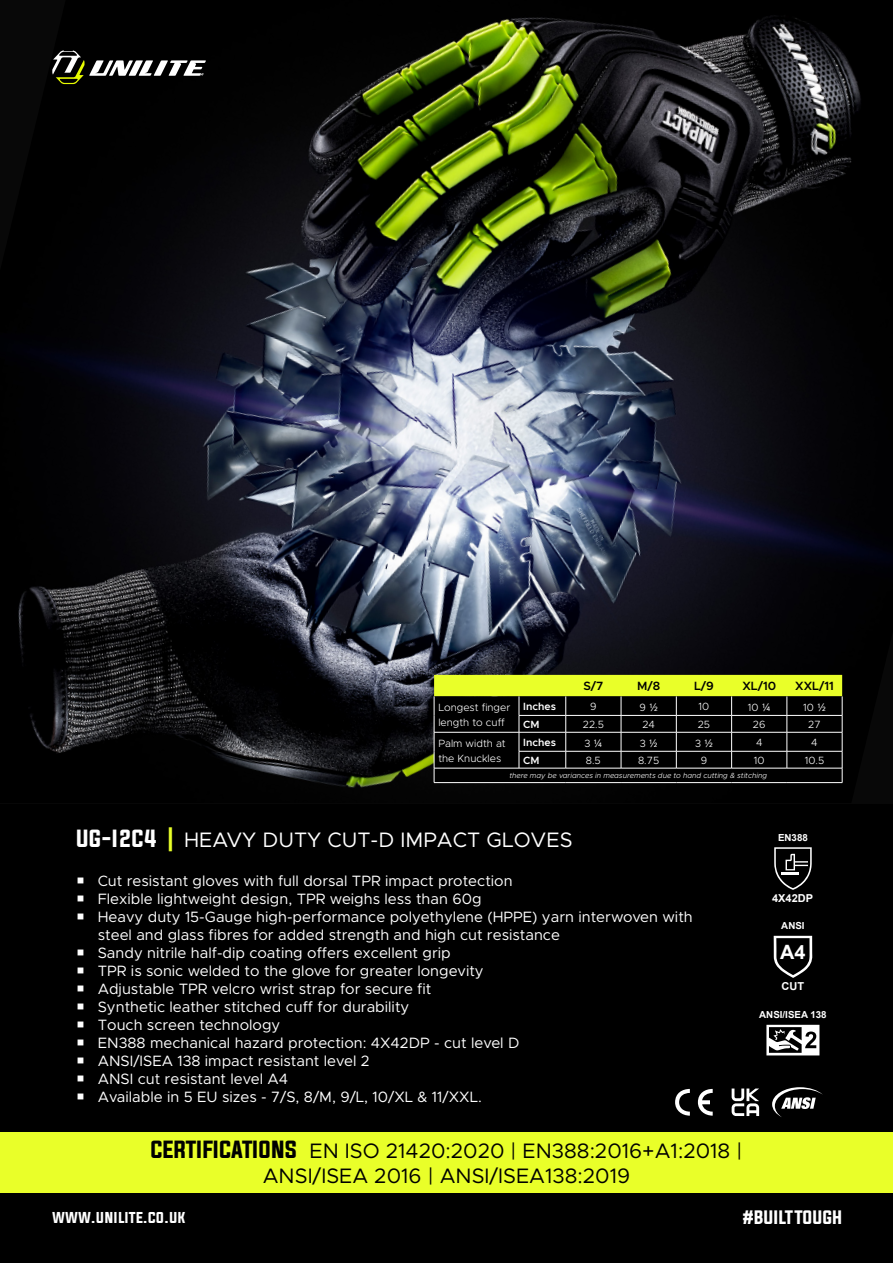
<style>
.page{position:relative;width:893px;height:1263px;background:#fff}
.page>*{position:absolute;margin:0;border:0;box-sizing:border-box;transform-origin:0 0}
.t1{font:21px/25.2px "Metropolis";color:#000;text-align:center}
.t2{font:21px "Metropolis";color:#fff}
.t3{font:700 19.65px "Arial";color:#fff}
.t4{font:16.5px "Evogria";color:#fff}
.t5{font:15px/18px "Metropolis";color:#fff}
.t6{font:14.1px "Evogria";color:#fff}
.t7{font:600 12px "Metropolis";color:#000}
.t8{font:700 10.95px "Arial";color:#fff}
.t9{font:300 10.5px/15px "Metropolis";color:#fff}
.t10{font:600 10.5px "Metropolis";color:#fff}
.t11{font:700 9.75px "Arial";color:#fff}
.t12{font:italic 300 7.5px "Metropolis";color:#fff}
.s1{font-family:"Avenir Next";font-weight:400}
.s2{font-family:"Evogria"}
.s3{font-family:"Evogria";color:#e9ff29}
</style>
<div class="page">
<div style="left:0;top:803px;width:893px;height:460px;background:#000"></div>
<img style="left:0;top:0;width:893px;height:803px">
<svg style="left:52px;top:51px;width:154px;height:33px"></svg>
<div style="left:0;top:1131px;width:893px;height:61px;background:#e9ff29"></div>
<svg style="left:675px;top:1089px;width:15px;height:27px"></svg>
<svg style="left:698px;top:1089px;width:15px;height:27px"></svg>
<svg style="left:772px;top:1087px;width:51px;height:30px"></svg>
<svg style="left:732px;top:1088px;width:27px;height:28px"></svg>
<svg style="left:774px;top:847px;width:38px;height:43px;background:#383838"></svg>
<svg style="left:774px;top:936px;width:38px;height:42px"></svg>
<svg style="left:766px;top:1025px;width:53px;height:30px"></svg>
<svg style="left:434px;top:675px;width:409px;height:108px;background:#393e13"></svg>
<hr style="left:434px;top:782px;width:85px;height:1px;background:#fff">
<hr style="left:519px;top:782px;width:47px;height:1px;background:#fff">
<hr style="left:566px;top:782px;width:55px;height:1px;background:#fff">
<hr style="left:621px;top:782px;width:55px;height:1px;background:#fff">
<hr style="left:676px;top:782px;width:56px;height:1px;background:#fff">
<hr style="left:732px;top:782px;width:55px;height:1px;background:#fff">
<hr style="left:787px;top:782px;width:55px;height:1px;background:#fff">
<svg style="left:78px;top:878px;width:6px;height:6px"></svg>
<svg style="left:78px;top:896px;width:6px;height:6px"></svg>
<svg style="left:78px;top:914px;width:6px;height:6px"></svg>
<svg style="left:78px;top:950px;width:6px;height:6px"></svg>
<svg style="left:78px;top:968px;width:6px;height:6px"></svg>
<svg style="left:78px;top:986px;width:6px;height:6px"></svg>
<svg style="left:78px;top:1004px;width:6px;height:6px"></svg>
<svg style="left:78px;top:1022px;width:6px;height:6px"></svg>
<svg style="left:78px;top:1040px;width:6px;height:6px"></svg>
<svg style="left:78px;top:1058px;width:6px;height:6px"></svg>
<svg style="left:78px;top:1076px;width:6px;height:6px"></svg>
<svg style="left:78px;top:1094px;width:6px;height:6px"></svg>
<p class="t7" style="left:583px;top:679px;width:22px">S/7</p>
<p class="t7" style="left:637px;top:679px;width:25px">M/8</p>
<p class="t7" style="left:694px;top:679px;width:21px">L/9</p>
<p class="t7" style="left:742px;top:679px;width:35px">XL/10</p>
<p class="t7" style="left:795px;top:679px;width:40px">XXL/11</p>
<p class="t9" style="left:438px;top:700px;width:73px">Longest finger length to cuff</p>
<p class="t10" style="left:523px;top:700px;width:34px">Inches</p>
<p class="t9" style="left:590px;top:699px;width:8px">9</p>
<p class="t9" style="left:640px;top:700px;width:20px">9 <span class="s1">½</span></p>
<p class="t9" style="left:699px;top:699px;width:12px">10</p>
<p class="t9" style="left:748px;top:700px;width:24px">10 <span class="s1">¼</span></p>
<p class="t9" style="left:803px;top:700px;width:24px">10 <span class="s1">½</span></p>
<p class="t10" style="left:523px;top:718px;width:18px">CM</p>
<p class="t9" style="left:583px;top:717px;width:23px">22.5</p>
<p class="t9" style="left:642px;top:717px;width:14px">24</p>
<p class="t9" style="left:698px;top:717px;width:14px">25</p>
<p class="t9" style="left:753px;top:717px;width:14px">26</p>
<p class="t9" style="left:808px;top:717px;width:14px">27</p>
<p class="t9" style="left:438px;top:736px;width:69px">Palm width at the Knuckles</p>
<p class="t10" style="left:523px;top:736px;width:34px">Inches</p>
<p class="t9" style="left:584px;top:736px;width:19px">3 <span class="s1">¼</span></p>
<p class="t9" style="left:640px;top:736px;width:19px">3 <span class="s1">½</span></p>
<p class="t9" style="left:695px;top:736px;width:19px">3 <span class="s1">½</span></p>
<p class="t9" style="left:756px;top:735px;width:8px">4</p>
<p class="t9" style="left:811px;top:735px;width:8px">4</p>
<p class="t10" style="left:523px;top:754px;width:18px">CM</p>
<p class="t9" style="left:586px;top:753px;width:16px">8.5</p>
<p class="t9" style="left:638px;top:753px;width:23px">8.75</p>
<p class="t9" style="left:701px;top:753px;width:8px">9</p>
<p class="t9" style="left:754px;top:753px;width:12px">10</p>
<p class="t9" style="left:805px;top:753px;width:21px">10.5</p>
<p class="t12" style="left:509px;top:771px;width:259px">there may be variances in measurements due to hand cutting &amp; stitching</p>
<h1 class="t2" style="left:77px;top:827px;width:497px"><span class="s2">UG-I2C4</span> <span class="s3">|</span> HEAVY DUTY CUT-D IMPACT GLOVES</h1>
<p class="t5" style="left:98px;top:872px;width:596px">Cut resistant gloves with full dorsal TPR impact protection<br>Flexible lightweight design, TPR weighs less than 60g<br>Heavy duty 15-Gauge high-performance polyethylene (HPPE) yarn interwoven with steel and glass fibres for added strength and high cut resistance<br>Sandy nitrile half-dip coating offers excellent grip<br>TPR is sonic welded to the glove for greater longevity<br>Adjustable TPR velcro wrist strap for secure fit<br>Synthetic leather stitched cuff for durability<br>Touch screen technology<br>EN388 mechanical hazard protection: 4X42DP - cut level D<br>ANSI/ISEA 138 impact resistant level 2<br>ANSI cut resistant level A4<br>Available in 5 EU sizes - 7/S, 8/M, 9/L, 10/XL &amp; 11/XXL.</p>
<h1 class="t1" style="left:151px;top:1138px;width:593px"><span class="s2">CERTIFICATIONS</span> EN ISO 21420:2020 | EN388:2016+A1:2018 |<br>ANSI/ISEA 2016 | ANSI/ISEA138:2019</h1>
<p class="t11" style="left:778px;top:831px;width:31px">EN388</p>
<p class="t8" style="left:772px;top:891px;width:43px">4X42DP</p>
<p class="t11" style="left:781px;top:919px;width:25px">ANSI</p>
<h2 class="t3" style="left:780px;top:939px;width:27px">A4</h2>
<p class="t8" style="left:782px;top:979px;width:24px">CUT</p>
<p class="t11" style="left:759px;top:1008px;width:69px">ANSI/ISEA 138</p>
<p class="t6" style="left:52px;top:1207px;width:135px">WWW.UNILITE.CO.UK</p>
<p class="t4" style="left:743px;top:1206px;width:101px">#BUILT TOUGH</p>
</div>
